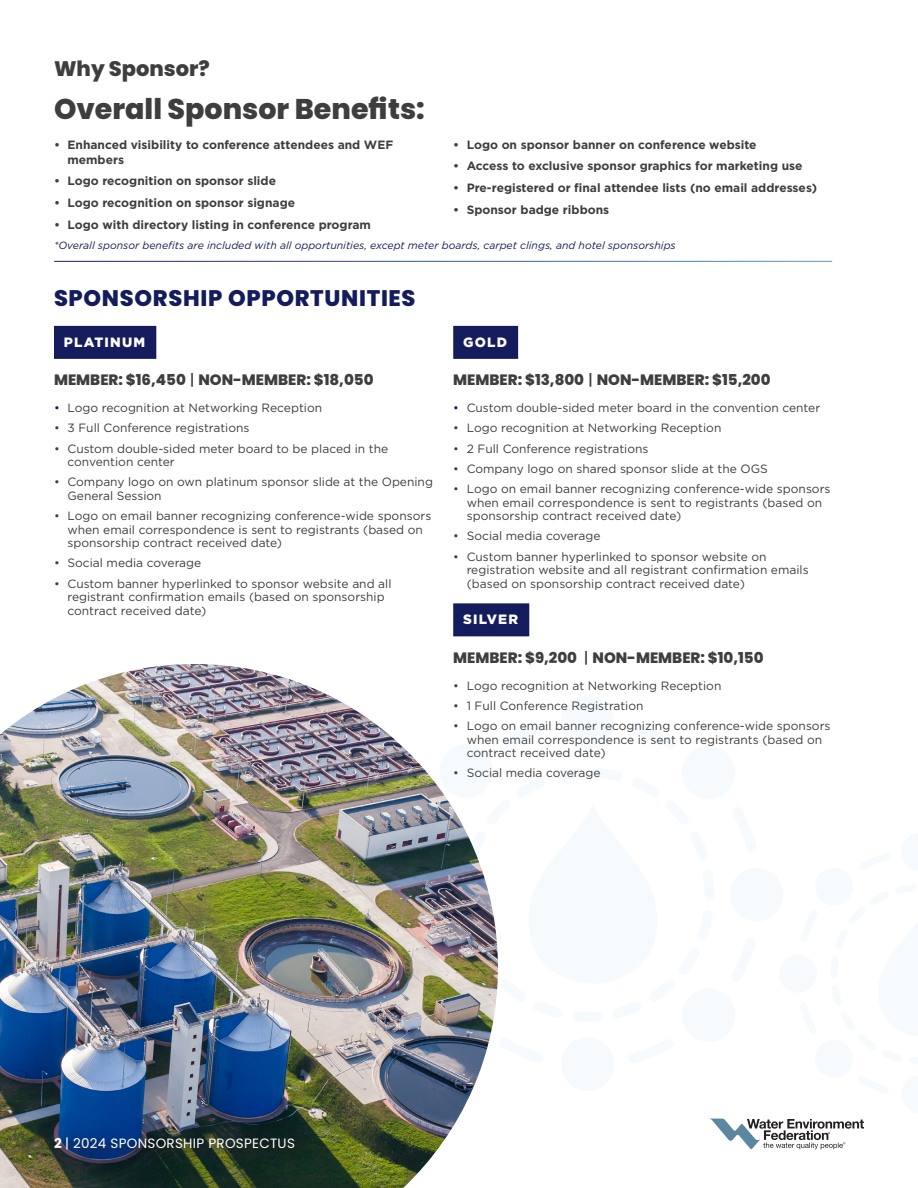
<style>
.page{position:relative;width:918px;height:1188px;background:#fff}
.page>*{position:absolute;margin:0;border:0;box-sizing:border-box;transform-origin:0 0}
.t1{font:800 28.5px "Poppins";color:#3e3e3f}
.t2{font:800 22.5px "Poppins";letter-spacing:.03em;color:#141c5d}
.t3{font:800 21px "Poppins";color:#3e3e3f}
.t4{font:800 15px "Poppins";color:#3e3e3f}
.t5{font:13.5px "Poppins";letter-spacing:.02em;color:#fff}
.t6{font:900 13.5px "Gotham";letter-spacing:.09em;color:#fff}
.t7{font:12px/13.5px "Gotham";color:#3e3e3f}
.t8{font:700 12px/15px "Gotham";color:#3e3e3f}
.t9{font:italic 10.5px "Gotham";color:#141c5d}
.s1{font-weight:500}
.s2{color:#141c5d}
.s3{font-weight:700}
</style>
<div class="page">
<img style="left:0;top:664px;width:493px;height:524px">
<div style="left:54px;top:326px;width:102px;height:33px;background:#141c5d"></div>
<div style="left:453px;top:326px;width:65px;height:33px;background:#141c5d"></div>
<div style="left:453px;top:603px;width:76px;height:33px;background:#141c5d"></div>
<div style="left:52px;top:1135px;width:254px;height:26px;background:#231f20;opacity:.92"></div>
<svg style="left:710px;top:1119px;width:154px;height:30px"></svg>
<div style="left:779px;top:955px;width:38px;height:38px;background:#f7fafc;border-radius:50%"></div>
<div style="left:815px;top:868px;width:38px;height:38px;background:#f7fafc;border-radius:50%"></div>
<div style="left:815px;top:1040px;width:38px;height:38px;background:#f7fafc;border-radius:50%"></div>
<svg style="left:418px;top:805px;width:26px;height:44px"></svg>
<svg style="left:418px;top:935px;width:25px;height:45px"></svg>
<img style="left:461px;top:776px;width:37px;height:246px">
<img style="left:389px;top:867px;width:53px;height:54px;border-radius:50%">
<div style="left:440px;top:744px;width:53px;height:54px;background:#f7fafc;border-radius:50%"></div>
<div style="left:561px;top:695px;width:53px;height:54px;background:#f7fafc;border-radius:50%"></div>
<div style="left:682px;top:746px;width:53px;height:53px;background:#f7fafc;border-radius:50%"></div>
<div style="left:682px;top:988px;width:53px;height:54px;background:#f7fafc;border-radius:50%"></div>
<div style="left:561px;top:1037px;width:53px;height:54px;background:#f7fafc;border-radius:50%"></div>
<svg style="left:440px;top:987px;width:53px;height:54px"></svg>
<div style="left:730px;top:868px;width:53px;height:54px;background:#f7fafc;border-radius:50%"></div>
<p class="t3" style="left:54px;top:57px;width:157px">Why Sponsor?</p>
<p class="t1" style="left:54px;top:92px;width:372px">Overall Sponsor Benefits:</p>
<p class="t8" style="left:68px;top:137px;width:327px;text-indent:-14px">• Enhanced visibility to conference attendees and WEF members</p>
<p class="t8" style="left:54px;top:174px;width:224px">• Logo recognition on sponsor slide</p>
<p class="t8" style="left:54px;top:195px;width:243px">• Logo recognition on sponsor signage</p>
<p class="t8" style="left:54px;top:217px;width:318px">• Logo with directory listing in conference program</p>
<p class="t8" style="left:453px;top:137px;width:305px">• Logo on sponsor banner on conference website</p>
<p class="t8" style="left:453px;top:159px;width:351px">• Access to exclusive sponsor graphics for marketing use</p>
<p class="t8" style="left:453px;top:180px;width:365px">• Pre-registered or final attendee lists (no email addresses)</p>
<p class="t8" style="left:453px;top:202px;width:157px">• Sponsor badge ribbons</p>
<p class="t9" style="left:54px;top:239px;width:623px">*Overall sponsor benefits are included with all opportunities, except meter boards, carpet clings, and hotel sponsorships</p>
<p class="t2" style="left:54px;top:285px;width:363px">SPONSORSHIP OPPORTUNITIES</p>
<p class="t6" style="left:64px;top:333px;width:83px">PLATINUM</p>
<p class="t4" style="left:54px;top:371px;width:321px">MEMBER: $16,450 <span class="s1">|</span> NON-MEMBER: $18,050</p>
<p class="t7" style="left:54px;top:401px;width:270px"><span class="s2">•</span> Logo recognition at Networking Reception</p>
<p class="t7" style="left:54px;top:421px;width:197px">• 3 Full Conference registrations</p>
<p class="t7" style="left:68px;top:441px;width:322px;text-indent:-14px">• Custom double-sided meter board to be placed in the convention center</p>
<p class="t7" style="left:68px;top:475px;width:367px;text-indent:-14px">• Company logo on own platinum sponsor slide at the Opening<br>General Session</p>
<p class="t7" style="left:68px;top:509px;width:365px;text-indent:-14px">• Logo on email banner recognizing conference-wide sponsors when email correspondence is sent to registrants (based on sponsorship contract received date)</p>
<p class="t7" style="left:54px;top:556px;width:149px">• Social media coverage</p>
<p class="t7" style="left:68px;top:576px;width:326px;text-indent:-14px">• Custom banner hyperlinked to sponsor website and all registrant confirmation emails (based on sponsorship contract received date)</p>
<p class="t6" style="left:463px;top:333px;width:45px">GOLD</p>
<p class="t4" style="left:453px;top:371px;width:319px">MEMBER: $13,800 <span class="s1">|</span> NON-MEMBER: $15,200</p>
<p class="t7" style="left:453px;top:401px;width:369px"><span class="s2">•</span> Custom double-sided meter board in the convention center</p>
<p class="t7" style="left:453px;top:421px;width:270px">• Logo recognition at Networking Reception</p>
<p class="t7" style="left:453px;top:441px;width:197px">• 2 Full Conference registrations</p>
<p class="t7" style="left:453px;top:462px;width:316px">• Company logo on shared sponsor slide at the OGS</p>
<p class="t7" style="left:467px;top:482px;width:365px;text-indent:-14px">• Logo on email banner recognizing conference-wide sponsors when email correspondence is sent to registrants (based on sponsorship contract received date)</p>
<p class="t7" style="left:453px;top:529px;width:149px">• Social media coverage</p>
<p class="t7" style="left:467px;top:549px;width:344px;text-indent:-14px">• Custom banner hyperlinked to sponsor website on registration website and all registrant confirmation emails (based on sponsorship contract received date)</p>
<p class="t6" style="left:463px;top:610px;width:57px">SILVER</p>
<p class="t4" style="left:453px;top:649px;width:312px">MEMBER: $9,200 <span class="s1">|</span> NON-MEMBER: $10,150</p>
<p class="t7" style="left:453px;top:678px;width:270px">• Logo recognition at Networking Reception</p>
<p class="t7" style="left:453px;top:699px;width:192px">• 1 Full Conference Registration</p>
<p class="t7" style="left:467px;top:719px;width:365px;text-indent:-14px">• Logo on email banner recognizing conference-wide sponsors when email correspondence is sent to registrants (based on contract received date)</p>
<p class="t7" style="left:453px;top:766px;width:149px">• Social media coverage</p>
<p class="t5" style="left:54px;top:1135px;width:242px"><span class="s3">2</span> | 2024 SPONSORSHIP PROSPECTUS</p>
</div>
